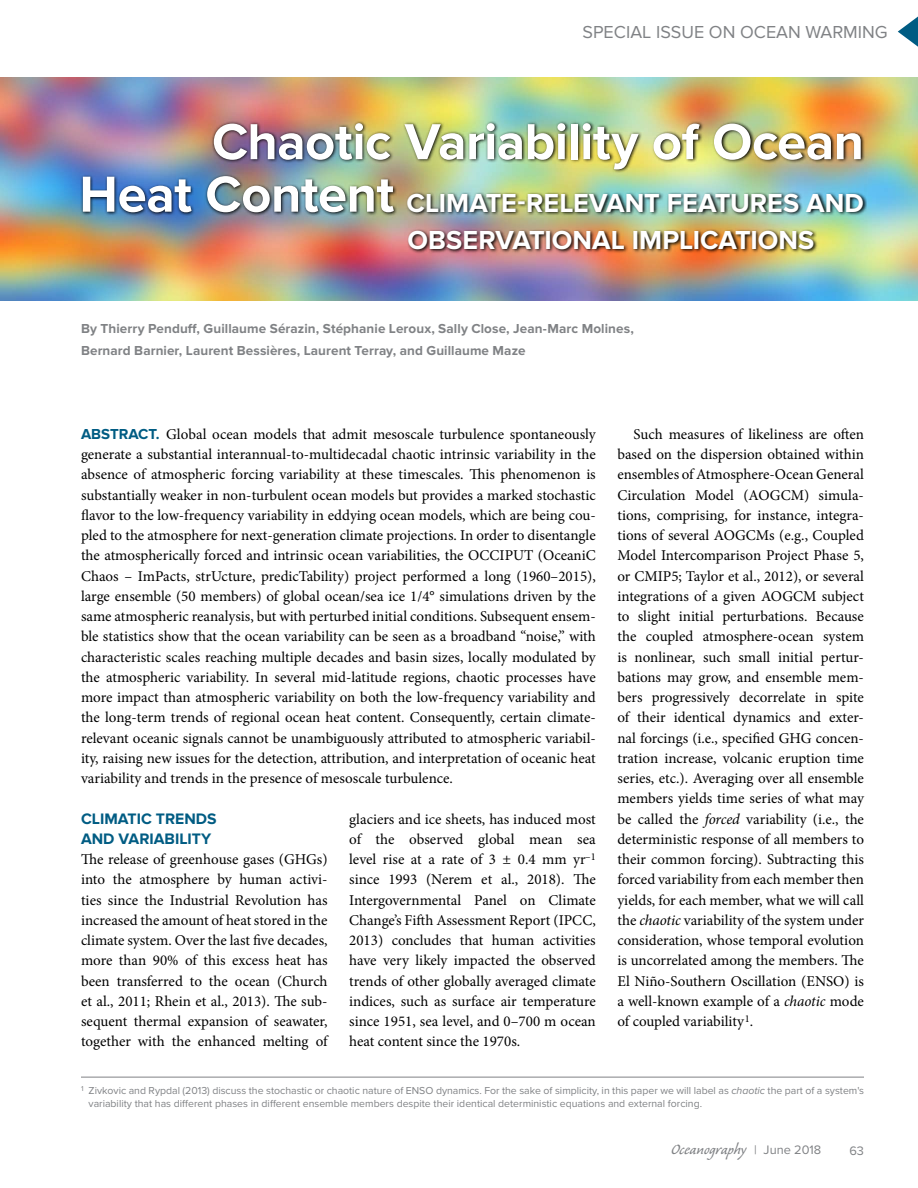
<style>
.page{position:relative;width:918px;height:1188px;background:#fff}
.page>*{position:absolute;margin:0;border:0;box-sizing:border-box;transform-origin:0 0}
.t1{font:700 52.5px "Proxima Nova";letter-spacing:-.01em;color:#fff}
.t2{font:700 27px/37.5px "Proxima Nova";color:#fff}
.t3{font:18.75px "Caliban Std";color:#808285}
.t4{font:18px "Proxima Nova";color:#808285}
.t5{font:700 15.75px/20.2px "Proxima Nova";color:#005c83}
.t6{font:15px/20.2px "Minion Pro";color:#000;text-align:justify}
.t7{font:700 13.5px/22.5px "Proxima Nova";letter-spacing:.005em;color:#808285}
.t8{font:12.75px "Proxima Nova";color:#808285}
.t9{font:10.5px/13.5px "Proxima Nova";color:#808285}
.s1{font-size:52.5px}
.s2{font-family:"Proxima Nova";font-weight:700;color:#005c83}
.s3{font-style:italic}
.s4{font-family:"Proxima Nova";font-size:12.75px}
</style>
<div class="page">
<img style="left:0;top:78px;width:918px;height:222px">
<img style="left:81px;top:121px;width:786px;height:133px">
<hr style="left:81px;top:1077px;width:783px;height:1px;background:#808285">
<svg style="left:898px;top:17px;width:20px;height:30px"></svg>
<p class="t4" style="left:583px;top:21px;width:307px">SPECIAL ISSUE ON OCEAN WARMING</p>
<h1 class="t1" style="left:212px;top:111px;width:653px">Chaotic Variability of Ocean</h1>
<h2 class="t2" style="left:408px;top:185px;width:458px;text-indent:-328px"><span class="s1">Heat Content</span> CLIMATE-RELEVANT FEATURES AND<br>OBSERVATIONAL IMPLICATIONS</h2>
<p class="t7" style="left:81px;top:317px;width:554px">By Thierry Penduff, Guillaume Sérazin, Stéphanie Leroux, Sally Close, Jean-Marc Molines,<br>Bernard Barnier, Laurent Bessières, Laurent Terray, and Guillaume Maze</p>
<p class="t6" style="left:81px;top:424px;width:516px"><span class="s2">ABSTRACT.</span> Global ocean models that admit mesoscale turbulence spontaneously generate a substantial interannual-to-multidecadal chaotic intrinsic variability in the absence of atmospheric forcing variability at these timescales. This phenomenon is substantially weaker in non-turbulent ocean models but provides a marked stochastic flavor to the low-frequency variability in eddying ocean models, which are being cou&shy;pled to the atmosphere for next-generation climate projections. In order to disentangle the atmospherically forced and intrinsic ocean variabilities, the OCCIPUT (OceaniC Chaos – ImPacts, strUcture, predicTability) project performed a long (1960–2015), large ensemble (50 members) of global ocean/sea ice 1/4° simulations driven by the same atmospheric reanalysis, but with perturbed initial conditions. Subsequent ensem&shy;ble statistics show that the ocean variability can be seen as a broadband “noise,” with characteristic scales reaching multiple decades and basin sizes, locally modulated by the atmospheric variability. In several mid-latitude regions, chaotic processes have more impact than atmospheric variability on both the low-frequency variability and the long-term trends of regional ocean heat content. Consequently, certain climate&shy;relevant oceanic signals cannot be unambiguously attributed to atmospheric variabil&shy;ity, raising new issues for the detection, attribution, and interpretation of oceanic heat variability and trends in the presence of mesoscale turbulence.</p>
<p class="t5" style="left:81px;top:808px;width:137px">CLIMATIC TRENDS<br>AND VARIABILITY</p>
<p class="t6" style="left:81px;top:849px;width:248px">The release of greenhouse gases (GHGs) into the atmosphere by human activi&shy;ties since the Industrial Revolution has increased the amount of heat stored in the climate system. Over the last five decades, more than 90% of this excess heat has been transferred to the ocean (Church et al., 2011; Rhein et al., 2013). The sub&shy;sequent thermal expansion of seawater, together with the enhanced melting of</p>
<p class="t6" style="left:349px;top:809px;width:248px">glaciers and ice sheets, has induced most of the observed global mean sea level rise at a rate of 3 ± 0.4 mm yr<sup>–1 </sup>since 1993 (Nerem et al., 2018). The Intergovernmental Panel on Climate Change’s Fifth Assessment Report (IPCC, 2013) concludes that human activities have very likely impacted the observed trends of other globally averaged climate indices, such as surface air temperature since 1951, sea level, and 0–700 m ocean heat content since the 1970s.</p>
<p class="t6" style="left:617px;top:424px;width:248px;text-indent:16px">Such measures of likeliness are often based on the dispersion obtained within ensembles of Atmosphere-Ocean General Circulation Model (AOGCM) simula&shy;tions, comprising, for instance, integra&shy;tions of several AOGCMs (e.g., Coupled Model Intercomparison Project Phase 5, or CMIP5; Taylor et al., 2012), or several integrations of a given AOGCM subject to slight initial perturbations. Because the coupled atmosphere-ocean system is nonlinear, such small initial pertur&shy;bations may grow, and ensemble mem&shy;bers progressively decorrelate in spite of their identical dynamics and exter&shy;nal forcings (i.e., specified GHG concen&shy;tration increase, volcanic eruption time series, etc.). Averaging over all ensemble members yields time series of what may be called the <span class="s3">forced</span> variability (i.e., the deterministic response of all members to their common forcing). Subtracting this forced variability from each member then yields, for each member, what we will call the <span class="s3">chaotic</span> variability of the system under consideration, whose temporal evolution is uncorrelated among the members. The El Niño-Southern Oscillation (ENSO) is a well-known example of a <span class="s3">chaotic</span> mode of coupled variability<sup>1</sup>.</p>
<p class="t9" style="left:89px;top:1084px;width:777px;text-indent:-8px"><sup>1</sup> Zivkovic and Rypdal (2013) discuss the stochastic or chaotic nature of ENSO dynamics. For the sake of simplicity, in this paper we will label as <span class="s3">chaotic</span> the part of a system's variability that has different phases in different ensemble members despite their identical deterministic equations and external forcing.</p>
<p class="t3" style="left:671px;top:1140px;width:152px">Oceanography <span class="s4">| June 2018</span></p>
<p class="t8" style="left:849px;top:1143px;width:16px">63</p>
</div>
